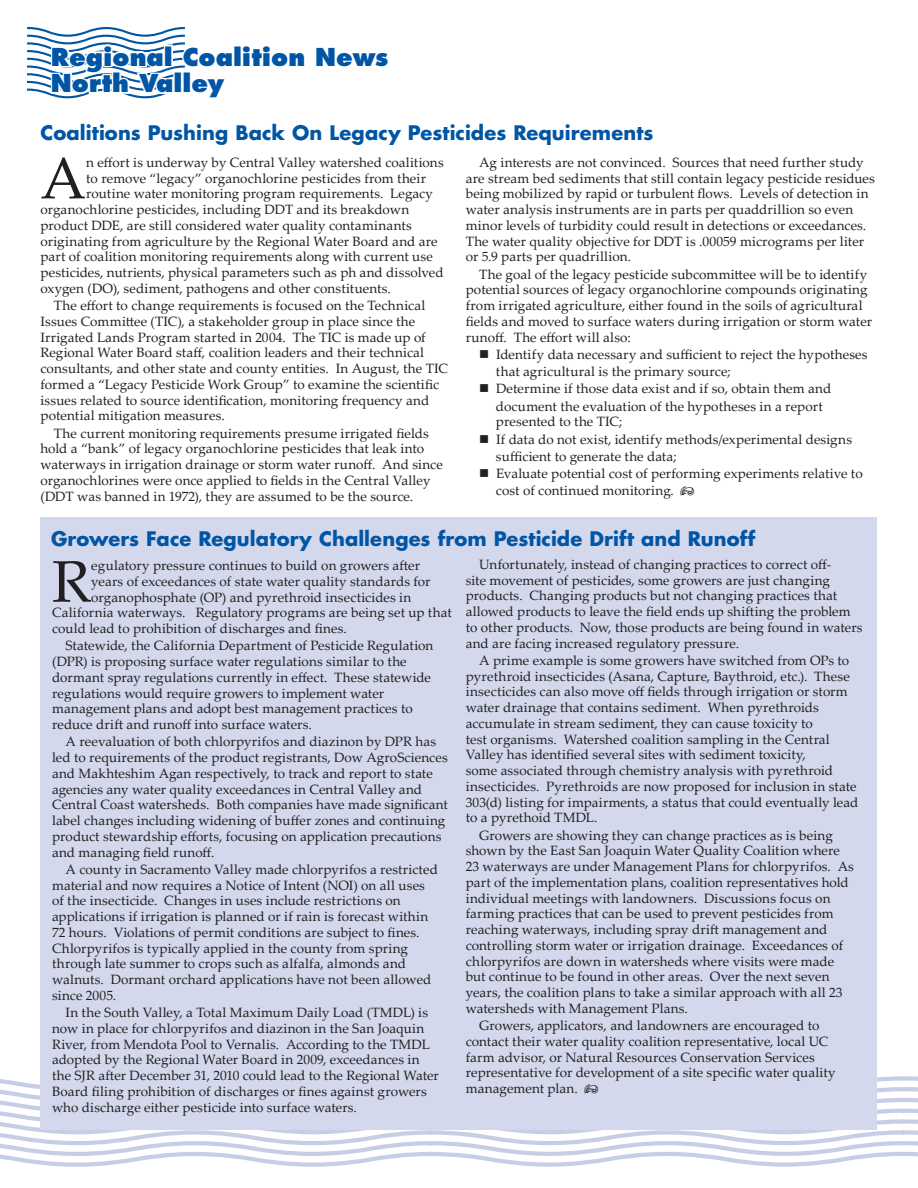
<style>
.page{position:relative;width:918px;height:1188px;background:#fff}
.page>*{position:absolute;margin:0;border:0;box-sizing:border-box;transform-origin:0 0}
.drop_cap{font:58.8px "Palatino Linotype";color:#231f20}
.t1{font:800 24px "Futura";color:#0155a5}
.header_page2_blue{font:700 19.5px "Futura";letter-spacing:.005em;color:#0155a5}
.body_text{font:13.5px/15.8px "Palatino Linotype";letter-spacing:.005em;color:#231f20}
.drop_cap-2{font:13.5px "Palatino Linotype";letter-spacing:.005em;color:#231f20}
</style>
<div class="page">
<svg style="left:0;top:1076px;width:918px;height:91px"></svg>
<svg style="left:27px;top:27px;width:158px;height:72px"></svg>
<div style="left:40px;top:517px;width:838px;height:613px;background:#d3d8ec"></div>
<p class="t1" style="left:51px;top:41px;width:339px">Regional Coalition News</p>
<p class="t1" style="left:51px;top:68px;width:174px">North Valley</p>
<p class="header_page2_blue" style="left:40px;top:119px;width:614px">Coalitions Pushing Back On Legacy Pesticides Requirements</p>
<p class="drop_cap" style="left:40px;top:137px;width:47px">A</p>
<p class="drop_cap-2" style="left:86px;top:153px;width:359px">n effort is underway by Central Valley watershed coalitions</p>
<p class="drop_cap-2" style="left:86px;top:168px;width:341px">to remove “legacy” organochlorine pesticides from their</p>
<p class="drop_cap-2" style="left:86px;top:184px;width:348px">routine water monitoring program requirements. Legacy</p>
<p class="drop_cap-2" style="left:40px;top:200px;width:370px">organochlorine pesticides, including DDT and its breakdown</p>
<p class="drop_cap-2" style="left:40px;top:216px;width:373px">product DDE, are still considered water quality contaminants</p>
<p class="drop_cap-2" style="left:40px;top:231px;width:399px">originating from agriculture by the Regional Water Board and are</p>
<p class="drop_cap-2" style="left:40px;top:247px;width:394px">part of coalition monitoring requirements along with current use</p>
<p class="drop_cap-2" style="left:40px;top:263px;width:405px">pesticides, nutrients, physical parameters such as ph and dissolved</p>
<p class="drop_cap-2" style="left:40px;top:279px;width:352px">oxygen (DO), sediment, pathogens and other constituents.</p>
<p class="body_text" style="left:40px;top:297px;width:409px;text-indent:14px">The effort to change requirements is focused on the Technical Issues Committee (TIC), a stakeholder group in place since the Irrigated Lands Program started in 2004. The TIC is made up of Regional Water Board staff, coalition leaders and their technical consultants, and other state and county entities. In August, the TIC formed a “Legacy Pesticide Work Group” to examine the scientific issues related to source identification, monitoring frequency and potential mitigation measures.</p>
<p class="body_text" style="left:40px;top:425px;width:404px;text-indent:14px">The current monitoring requirements presume irrigated fields hold a “bank” of legacy organochlorine pesticides that leak into waterways in irrigation drainage or storm water runoff. And since organochlorines were once applied to fields in the Central Valley (DDT was banned in 1972), they are assumed to be the source.</p>
<p class="body_text" style="left:466px;top:154px;width:411px;text-indent:14px">Ag interests are not convinced. Sources that need further study are stream bed sediments that still contain legacy pesticide residues being mobilized by rapid or turbulent flows. Levels of detection in water analysis instruments are in parts per quaddrillion so even minor levels of turbidity could result in detections or exceedances.<br>The water quality objective for DDT is .00059 micrograms per liter or 5.9 parts per quadrillion.</p>
<p class="body_text" style="left:466px;top:266px;width:408px;text-indent:14px">The goal of the legacy pesticide subcommittee will be to identify potential sources of legacy organochlorine compounds originating from irrigated agriculture, either found in the soils of agricultural fields and moved to surface waters during irrigation or storm water runoff. The effort will also:</p>
<p class="body_text" style="left:479px;top:346px;width:390px">■ Identify data necessary and sufficient to reject the hypotheses</p>
<p class="body_text" style="left:496px;top:363px;width:236px">that agricultural is the primary source;</p>
<p class="body_text" style="left:479px;top:380px;width:354px">■ Determine if those data exist and if so, obtain them and</p>
<p class="body_text" style="left:496px;top:398px;width:328px">document the evaluation of the hypotheses in a report presented to the TIC;</p>
<p class="body_text" style="left:479px;top:431px;width:374px">■ If data do not exist, identify methods/experimental designs</p>
<p class="body_text" style="left:496px;top:448px;width:182px">sufficient to generate the data;</p>
<p class="body_text" style="left:479px;top:465px;width:385px">■ Evaluate potential cost of performing experiments relative to</p>
<p class="body_text" style="left:496px;top:482px;width:179px">cost of continued monitoring.</p>
<p class="header_page2_blue" style="left:51px;top:526px;width:706px">Growers Face Regulatory Challenges from Pesticide Drift and Runoff</p>
<p class="drop_cap" style="left:52px;top:540px;width:41px">R</p>
<p class="drop_cap-2" style="left:91px;top:556px;width:330px">egulatory pressure continues to build on growers after</p>
<p class="body_text" style="left:466px;top:556px;width:398px;text-indent:14px">Unfortunately, instead of changing practices to correct off-<br>site movement of pesticides, some growers are just changing products. Changing products but not changing practices that allowed products to leave the field ends up shifting the problem to other products. Now, those products are being found in waters and are facing increased regulatory pressure.</p>
<p class="body_text" style="left:466px;top:652px;width:394px;text-indent:14px">A prime example is some growers have switched from OPs to pyrethroid insecticides (Asana, Capture, Baythroid, etc.). These insecticides can also move off fields through irrigation or storm water drainage that contains sediment. When pyrethroids accumulate in stream sediment, they can cause toxicity to<br>test organisms. Watershed coalition sampling in the Central Valley has identified several sites with sediment toxicity,<br>some associated through chemistry analysis with pyrethroid insecticides. Pyrethroids are now proposed for inclusion in state 303(d) listing for impairments, a status that could eventually lead to a pyrethoid TMDL.</p>
<p class="body_text" style="left:466px;top:827px;width:390px;text-indent:14px">Growers are showing they can change practices as is being shown by the East San Joaquin Water Quality Coalition where 23 waterways are under Management Plans for chlorpyrifos. As part of the implementation plans, coalition representatives hold individual meetings with landowners. Discussions focus on farming practices that can be used to prevent pesticides from reaching waterways, including spray drift management and controlling storm water or irrigation drainage. Exceedances of chlorpyrifos are down in watersheds where visits were made but continue to be found in other areas. Over the next seven years, the coalition plans to take a similar approach with all 23 watersheds with Management Plans.</p>
<p class="body_text" style="left:466px;top:1017px;width:372px;text-indent:14px">Growers, applicators, and landowners are encouraged to contact their water quality coalition representative, local UC farm advisor, or Natural Resources Conservation Services representative for development of a site specific water quality management plan.</p>
<p class="drop_cap-2" style="left:91px;top:572px;width:341px">years of exceedances of state water quality standards for</p>
<p class="drop_cap-2" style="left:91px;top:587px;width:322px">organophosphate (OP) and pyrethroid insecticides in</p>
<p class="drop_cap-2" style="left:52px;top:603px;width:401px">California waterways. Regulatory programs are being set up that</p>
<p class="drop_cap-2" style="left:52px;top:619px;width:296px">could lead to prohibition of discharges and fines.</p>
<p class="body_text" style="left:52px;top:637px;width:383px;text-indent:14px">Statewide, the California Department of Pesticide Regulation (DPR) is proposing surface water regulations similar to the dormant spray regulations currently in effect. These statewide regulations would require growers to implement water management plans and adopt best management practices to reduce drift and runoff into surface waters.</p>
<p class="body_text" style="left:52px;top:733px;width:397px;text-indent:14px">A reevaluation of both chlorpyrifos and diazinon by DPR has led to requirements of the product registrants, Dow AgroSciences and Makhteshim Agan respectively, to track and report to state agencies any water quality exceedances in Central Valley and Central Coast watersheds. Both companies have made significant label changes including widening of buffer zones and continuing product stewardship efforts, focusing on application precautions and managing field runoff.</p>
<p class="body_text" style="left:52px;top:861px;width:387px;text-indent:14px">A county in Sacramento Valley made chlorpyrifos a restricted material and now requires a Notice of Intent (NOI) on all uses of the insecticide. Changes in uses include restrictions on applications if irrigation is planned or if rain is forecast within 72 hours. Violations of permit conditions are subject to fines.<br>Chlorpyrifos is typically applied in the county from spring through late summer to crops such as alfalfa, almonds and walnuts. Dormant orchard applications have not been allowed since 2005.</p>
<p class="body_text" style="left:52px;top:1004px;width:388px;text-indent:14px">In the South Valley, a Total Maximum Daily Load (TMDL) is now in place for chlorpyrifos and diazinon in the San Joaquin River, from Mendota Pool to Vernalis. According to the TMDL adopted by the Regional Water Board in 2009, exceedances in the SJR after December 31, 2010 could lead to the Regional Water Board filing prohibition of discharges or fines against growers who discharge either pesticide into surface waters.</p>
</div>
